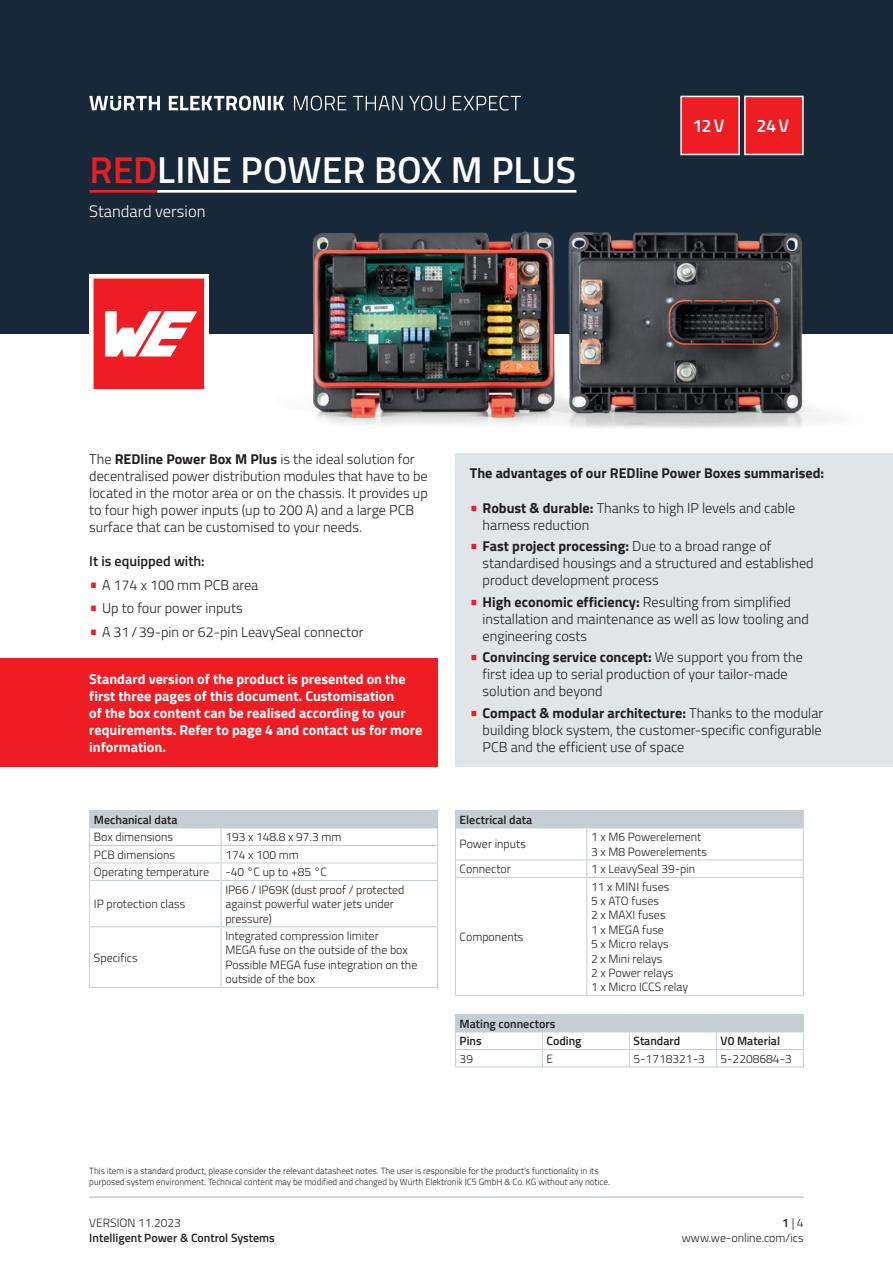
<style>
.page{position:relative;width:893px;height:1263px;background:#fff}
.page>*{position:absolute;margin:0;border:0;box-sizing:border-box;transform-origin:0 0}
.t1{font:600 37.5px "Titillium";color:#fff}
.t2{font:600 18px "Titillium";letter-spacing:.06em;color:#fff}
.t3{font:300 16.5px "Titillium";color:#fff}
.t4{font:300 14.25px/17.1px "Titillium";color:#231f20}
.t5{font:700 14.25px/17.1px "Titillium";color:#fff}
.t6{font:700 14.25px "Titillium";color:#231f20}
.t7{font:600 14.25px "Titillium";color:#231f20}
.t8{font:300 12px/14.4px "Titillium";color:#231f20}
.t9{font:600 12px/17.5px "Titillium";color:#231f20}
.t10{font:300 9px/10.8px "Titillium";color:#231f20}
.s1{color:#ee1d23}
.s2{font-weight:700}
.s3{font-size:18.75px;color:#ee1d23}
.s4{font-weight:700;font-size:18.75px;color:#ee1d23}
.s5{font-weight:600}
</style>
<div class="page">
<div style="left:0;top:0;width:893px;height:334px;background:#172938"></div>
<svg style="left:89px;top:96px;width:432px;height:15px"></svg>
<svg style="left:89px;top:274px;width:119px;height:116px;fill:#fff"></svg>
<svg style="left:94px;top:279px;width:110px;height:110px;background:#f14f53"></svg>
<hr style="left:89px;top:1196px;width:715px;height:2px;background:#c5ced3">
<hr style="left:89px;top:190px;width:68px;height:3px;background:#ee1d23">
<hr style="left:157px;top:190px;width:419px;height:3px;background:#fff">
<div style="left:0;top:658px;width:438px;height:109px;background:#ee1d23"></div>
<div style="left:90px;top:810px;width:348px;height:18px;background:#c5ced3"></div>
<hr style="left:89px;top:810px;width:132px;height:1px;background:#c5ced3">
<hr style="left:89px;top:828px;width:132px;height:1px;background:#c5ced3">
<hr style="left:221px;top:828px;width:217px;height:1px;background:#c5ced3">
<hr style="left:89px;top:845px;width:132px;height:1px;background:#c5ced3">
<hr style="left:221px;top:845px;width:217px;height:1px;background:#c5ced3">
<hr style="left:89px;top:863px;width:132px;height:1px;background:#c5ced3">
<svg style="left:89px;top:811px;width:1px;height:69px"></svg>
<hr style="left:221px;top:863px;width:217px;height:1px;background:#c5ced3">
<svg style="left:221px;top:828px;width:1px;height:52px"></svg>
<svg style="left:437px;top:828px;width:1px;height:52px"></svg>
<hr style="left:89px;top:880px;width:132px;height:1px;background:#c5ced3">
<hr style="left:89px;top:881px;width:1px;height:45px;background:#c5ced3">
<hr style="left:221px;top:880px;width:217px;height:1px;background:#c5ced3">
<hr style="left:221px;top:881px;width:1px;height:45px;background:#c5ced3">
<hr style="left:437px;top:881px;width:1px;height:45px;background:#c5ced3">
<hr style="left:89px;top:926px;width:132px;height:1px;background:#c5ced3">
<hr style="left:89px;top:927px;width:1px;height:60px;background:#c5ced3">
<hr style="left:221px;top:926px;width:217px;height:1px;background:#c5ced3">
<hr style="left:221px;top:927px;width:1px;height:60px;background:#c5ced3">
<hr style="left:437px;top:927px;width:1px;height:60px;background:#c5ced3">
<hr style="left:89px;top:987px;width:132px;height:1px;background:#c5ced3">
<hr style="left:221px;top:987px;width:217px;height:1px;background:#c5ced3">
<div style="left:455px;top:810px;width:348px;height:18px;background:#c5ced3"></div>
<hr style="left:587px;top:810px;width:217px;height:1px;background:#c5ced3">
<svg style="left:803px;top:811px;width:1px;height:17px"></svg>
<hr style="left:455px;top:828px;width:132px;height:1px;background:#c5ced3">
<hr style="left:455px;top:828px;width:1px;height:31px;background:#c5ced3">
<hr style="left:587px;top:828px;width:217px;height:1px;background:#c5ced3">
<hr style="left:586px;top:828px;width:1px;height:31px;background:#c5ced3">
<hr style="left:803px;top:828px;width:1px;height:31px;background:#c5ced3">
<hr style="left:455px;top:859px;width:132px;height:1px;background:#c5ced3">
<svg style="left:455px;top:860px;width:1px;height:17px"></svg>
<hr style="left:587px;top:859px;width:217px;height:1px;background:#c5ced3">
<svg style="left:586px;top:860px;width:1px;height:17px"></svg>
<svg style="left:803px;top:860px;width:1px;height:17px"></svg>
<hr style="left:455px;top:877px;width:132px;height:1px;background:#c5ced3">
<hr style="left:455px;top:878px;width:1px;height:117px;background:#c5ced3">
<hr style="left:587px;top:877px;width:217px;height:1px;background:#c5ced3">
<hr style="left:586px;top:878px;width:1px;height:117px;background:#c5ced3">
<hr style="left:803px;top:878px;width:1px;height:117px;background:#c5ced3">
<hr style="left:455px;top:995px;width:132px;height:1px;background:#c5ced3">
<hr style="left:587px;top:995px;width:217px;height:1px;background:#c5ced3">
<svg style="left:455px;top:1014px;width:349px;height:52px"></svg>
<hr style="left:455px;top:1066px;width:87px;height:1px;background:#c5ced3">
<hr style="left:542px;top:1066px;width:87px;height:1px;background:#c5ced3">
<hr style="left:629px;top:1066px;width:87px;height:1px;background:#c5ced3">
<hr style="left:716px;top:1066px;width:88px;height:1px;background:#c5ced3">
<div style="left:455px;top:453px;width:438px;height:314px;background:#e1e5e8"></div>
<img style="left:216px;top:192px;width:240px;height:233px">
<img style="left:456px;top:190px;width:372px;height:238px">
<div style="left:744px;top:96px;width:60px;height:59px;background:#ee1d23;border:2px solid #fff"></div>
<div style="left:680px;top:96px;width:60px;height:59px;background:#ee1d23;border:2px solid #fff"></div>
<h1 class="t1" style="left:89px;top:142px;width:488px"><span class="s1">RED</span>LINE POWER BOX M PLUS</h1>
<p class="t3" style="left:89px;top:199px;width:118px">Standard version</p>
<p class="t2" style="left:693px;top:112px;width:33px">12V</p>
<p class="t2" style="left:756px;top:112px;width:34px">24V</p>
<p class="t4" style="left:89px;top:449px;width:340px">The <span class="s2">REDline Power Box M Plus</span> is the ideal solution for decentralised power distribution modules that have to be located in the motor area or on the chassis. It provides up to four high power inputs (up to 200 A) and a large PCB surface that can be customised to your needs.</p>
<p class="t7" style="left:89px;top:550px;width:117px">It is equipped with:</p>
<p class="t4" style="left:89px;top:575px;width:171px"><span class="s3">•</span> A 174 x 100 mm PCB area</p>
<p class="t4" style="left:89px;top:599px;width:155px"><span class="s3">•</span> Up to four power inputs</p>
<p class="t4" style="left:89px;top:622px;width:276px"><span class="s3">•</span> A 31/39-pin or 62-pin LeavySeal connector</p>
<p class="t5" style="left:89px;top:669px;width:334px">Standard version of the product is presented on the first three pages of this document. Customisation<br>of the box content can be realised according to your requirements. Refer to page 4 and contact us for more information.</p>
<p class="t9" style="left:94px;top:810px;width:85px">Mechanical data</p>
<p class="t8" style="left:94px;top:829px;width:81px">Box dimensions</p>
<p class="t8" style="left:225px;top:829px;width:118px">193 x 148.8 x 97.3 mm</p>
<p class="t8" style="left:94px;top:847px;width:83px">PCB dimensions</p>
<p class="t8" style="left:225px;top:847px;width:75px">174 x 100 mm</p>
<p class="t8" style="left:94px;top:864px;width:117px">Operating temperature</p>
<p class="t8" style="left:225px;top:864px;width:103px">-40 °C up to +85 °C</p>
<p class="t8" style="left:94px;top:896px;width:93px">IP protection class</p>
<p class="t8" style="left:225px;top:882px;width:181px">IP66 / IP69K (dust proof / protected against powerful water jets under pressure)</p>
<p class="t8" style="left:94px;top:950px;width:45px">Specifics</p>
<p class="t8" style="left:225px;top:928px;width:193px">Integrated compression limiter<br>MEGA fuse on the outside of the box<br>Possible MEGA fuse integration on the outside of the box</p>
<p class="t6" style="left:470px;top:463px;width:356px">The advantages of our REDline Power Boxes summarised:</p>
<p class="t4" style="left:483px;top:498px;width:314px;text-indent:-13px"><span class="s4">•</span> <span class="s2">Robust &amp; durable:</span> Thanks to high IP levels and cable harness reduction</p>
<p class="t4" style="left:483px;top:537px;width:332px;text-indent:-13px"><span class="s4">•</span> <span class="s2">Fast project processing:</span> Due to a broad range of standardised housings and a structured and established product development process</p>
<p class="t4" style="left:483px;top:592px;width:328px;text-indent:-13px"><span class="s4">•</span> <span class="s2">High economic efficiency:</span> Resulting from simplified installation and maintenance as well as low tooling and engineering costs</p>
<p class="t4" style="left:483px;top:648px;width:322px;text-indent:-13px"><span class="s4">•</span> <span class="s2">Convincing service concept:</span> We support you from the first idea up to serial production of your tailor-made solution and beyond</p>
<p class="t4" style="left:483px;top:703px;width:342px;text-align:justify;text-indent:-13px"><span class="s4">•</span> <span class="s2">Compact &amp; modular architecture:</span> Thanks to the modular building block system, the customer-specific configurable PCB and the efficient use of space</p>
<p class="t9" style="left:460px;top:810px;width:74px">Electrical data</p>
<p class="t8" style="left:460px;top:836px;width:68px">Power inputs</p>
<p class="t8" style="left:591px;top:829px;width:117px">1 x M6 Powerelement<br>3 x M8 Powerelements</p>
<p class="t8" style="left:460px;top:861px;width:53px">Connector</p>
<p class="t8" style="left:591px;top:861px;width:106px">1 x LeavySeal 39-pin</p>
<p class="t8" style="left:460px;top:929px;width:65px">Components</p>
<p class="t8" style="left:591px;top:879px;width:99px">11 x MINI fuses<br>5 x ATO fuses<br>2 x MAXI fuses<br>1 x MEGA fuse<br>5 x Micro relays<br>2 x Mini relays<br>2 x Power relays<br>1 x Micro ICCS relay</p>
<p class="t9" style="left:460px;top:1014px;width:97px">Mating connectors<br>Pins</p>
<p class="t9" style="left:547px;top:1032px;width:37px">Coding</p>
<p class="t9" style="left:634px;top:1032px;width:48px">Standard</p>
<p class="t9" style="left:721px;top:1032px;width:61px">V0 Material</p>
<p class="t8" style="left:460px;top:1051px;width:15px">39</p>
<p class="t8" style="left:547px;top:1051px;width:8px">E</p>
<p class="t8" style="left:634px;top:1051px;width:73px">5-1718321-3</p>
<p class="t8" style="left:721px;top:1051px;width:73px">5-2208684-3</p>
<p class="t10" style="left:89px;top:1165px;width:522px">This item is a standard product, please consider the relevant datasheet notes. The user is responsible for the product’s functionality in its purposed system environment. Technical content may be modified and changed by Würth Elektronik ICS GmbH &amp; Co. KG without any notice.</p>
<p class="t8" style="left:89px;top:1215px;width:93px">VERSION 11.2023</p>
<p class="t9" style="left:89px;top:1228px;width:187px">Intelligent Power &amp; Control Systems</p>
<p class="t8" style="left:682px;top:1215px;width:123px;text-align:right"><span class="s5">1</span> | 4 www.we-online.com/ics</p>
</div>
